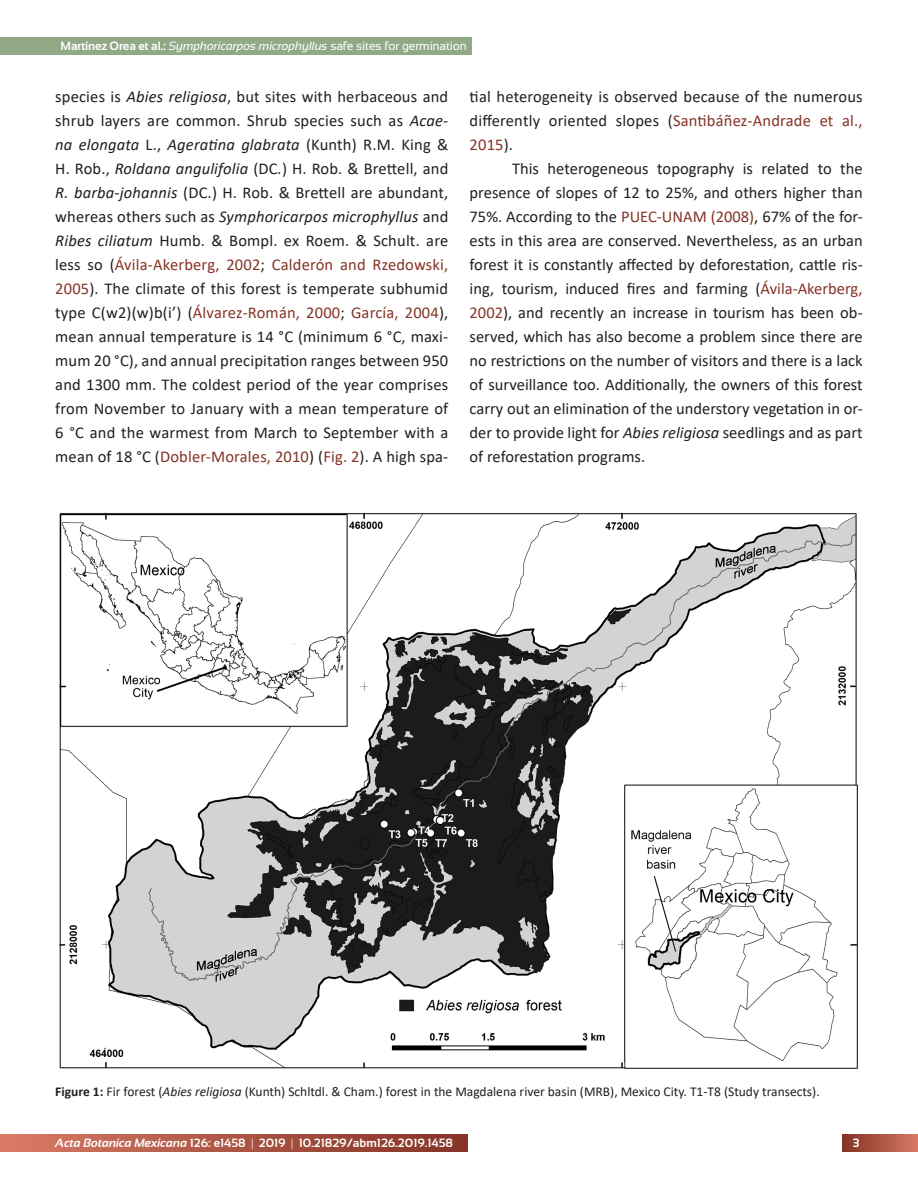
<style>
.page{position:relative;width:918px;height:1188px;background:#fff}
.page>*{position:absolute;margin:0;border:0;box-sizing:border-box;transform-origin:0 0}
.textobase{font:16.5px/24px "Calibri";letter-spacing:.01em;color:#231f20;text-align:justify}
.piefigura{font:13.5px "Calibri";color:#231f20}
.t1{font:italic 12px "Sansation";letter-spacing:-.01em;color:#fff}
.t2{font:700 12px "Sansation";color:#fff}
.s1{font-weight:700;font-style:normal}
.s2{font-style:normal}
.s3{font-style:italic}
.s4{color:#853427}
.s5{font-weight:700}
.s6{font-weight:300}
</style>
<div class="page">
<div style="left:842px;top:1134px;width:76px;height:17px;background:linear-gradient(to right,#833325,#d67863)"></div>
<div style="left:0;top:1134px;width:467px;height:17px;background:linear-gradient(to right,#d87a65,#833225)"></div>
<div style="left:0;top:37px;width:471px;height:17px;background:#91a987"></div>
<img style="left:59px;top:512px;width:799px;height:557px">
<p class="t1" style="left:61px;top:39px;width:408px"><span class="s1">Martínez Orea et al.:</span> Symphoricarpos microphyllus <span class="s2">safe sites for germination</span></p>
<p class="textobase" style="left:55px;top:84px;width:395px">species is <span class="s3">Abies religiosa</span>, but sites with herbaceous and shrub layers are common. Shrub species such as <span class="s3">Acae&shy;na elongata</span> L., <span class="s3">Ageratina glabrata</span> (Kunth) R.M. King &amp; H. Rob., <span class="s3">Roldana angulifolia</span> (DC<span class="s3">.</span>) H. Rob. &amp; Brettell, and <span class="s3">R. barba-johannis</span> (DC.) H. Rob. &amp; Brettell are abundant, whereas others such as <span class="s3">Symphoricarpos microphyllus</span> and <span class="s3">Ribes ciliatum</span> Humb. &amp; Bompl. ex Roem. &amp; Schult. are less so (<span class="s4">Ávila-Akerberg, 2002</span>; <span class="s4">Calderón and Rzedowski, 2005</span>). The climate of this forest is temperate subhumid type C(w2)(w)b(i’) (<span class="s4">Álvarez-Román, 2000</span>; <span class="s4">García, 2004</span>), mean annual temperature is 14 °C (minimum 6 °C, maxi&shy;mum 20 °C), and annual precipitation ranges between 950 and 1300 mm. The coldest period of the year comprises from November to January with a mean temperature of 6 °C and the warmest from March to September with a mean of 18 °C (<span class="s4">Dobler-Morales, 2010</span>) (<span class="s4">Fig. 2</span>). A high spa-</p>
<p class="textobase" style="left:470px;top:84px;width:395px">tial heterogeneity is observed because of the numerous differently oriented slopes (<span class="s4">Santibáñez-Andrade et al., 2015</span>).</p>
<p class="textobase" style="left:470px;top:156px;width:395px;text-indent:43px">This heterogeneous topography is related to the presence of slopes of 12 to 25%, and others higher than 75%. According to the <span class="s4">PUEC-UNAM (2008)</span>, 67% of the for&shy;ests in this area are conserved. Nevertheless, as an urban forest it is constantly affected by deforestation, cattle ris&shy;ing, tourism, induced fires and farming (<span class="s4">Ávila-Akerberg, 2002</span>), and recently an increase in tourism has been ob&shy;served, which has also become a problem since there are no restrictions on the number of visitors and there is a lack of surveillance too. Additionally, the owners of this forest carry out an elimination of the understory vegetation in or&shy;der to provide light for <span class="s3">Abies religiosa</span> seedlings and as part of reforestation programs.</p>
<p class="piefigura" style="left:55px;top:1082px;width:766px"><span class="s5">Figure 1:</span> Fir forest (<span class="s3">Abies religiosa</span> (Kunth) Schltdl. &amp; Cham.) forest in the Magdalena river basin (MRB), Mexico City. T1-T8 (Study transects).</p>
<p class="t2" style="left:55px;top:1136px;width:399px"><span class="s3">Acta Botanica Mexicana</span> 126: e1458 <span class="s6">|</span> 2019 <span class="s6">|</span> 10.21829/abm126.2019.1458</p>
<p class="t2" style="left:853px;top:1136px;width:8px">3</p>
</div>
